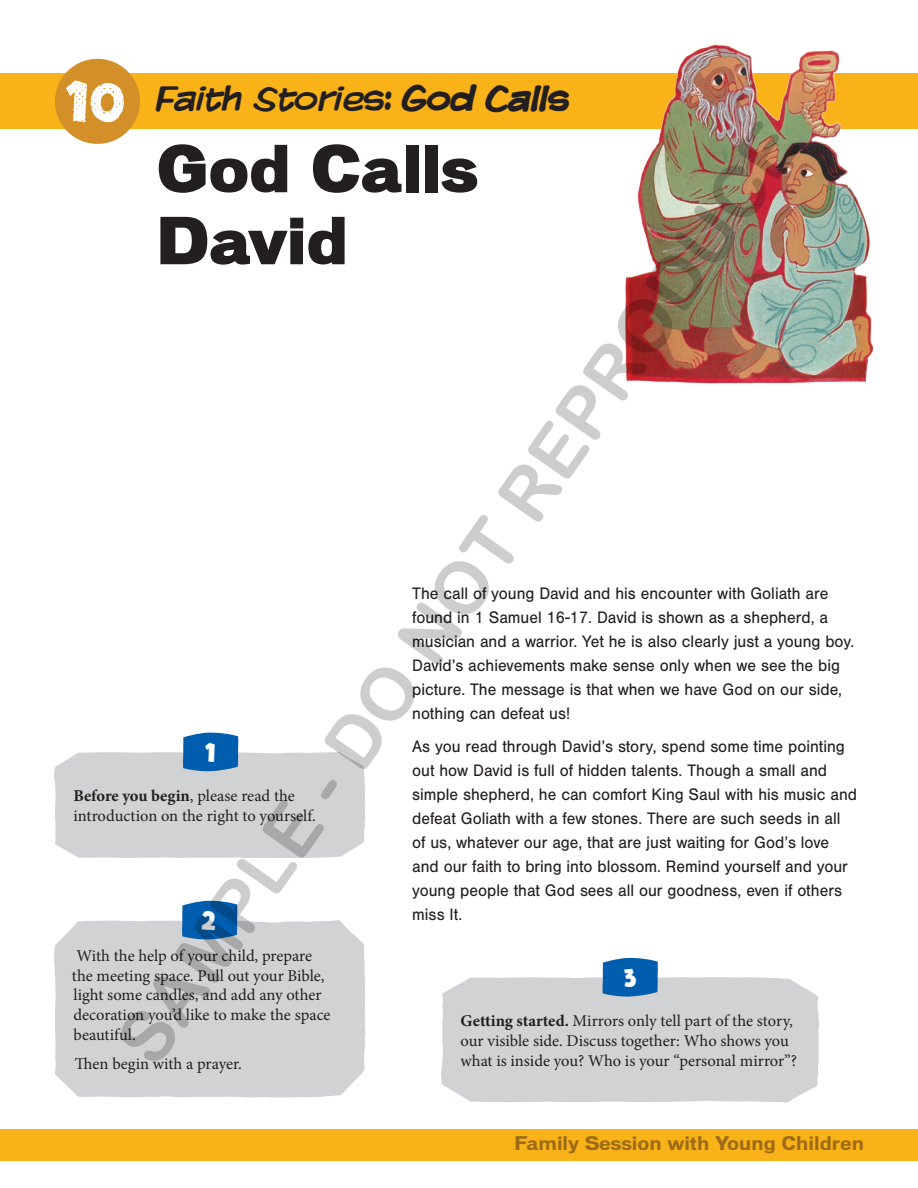
<style>
.page{position:relative;width:918px;height:1188px;background:#fff}
.page>*{position:absolute;margin:0;border:0;box-sizing:border-box;transform-origin:0 0}
.t1{font:72px "Arial Rounded MT Bold";color:rgb(0 0 0/.2)}
.t2{font:900 60px/72px "Vonnes";color:#231f20}
.t3{font:54px "One Nine Nine Four Halftone";color:#fff}
.t4{font:36px "Komika Display";color:#231f20}
.t5{font:24px "One Nine Nine Four";color:#fff}
.t6{font:700 18px "Vonnes";color:#9e6c18}
.t7{font:17.25px/24px "Nimbus San";color:#231f20;scale:.95 1}
.t8{font:16.5px/19.8px "Minion Pro";letter-spacing:-.005em;color:#231f20}
.s1{font-weight:700}
</style>
<div class="page">
<div style="left:441px;top:977px;width:378px;height:126px;background:#d1d2d4"></div>
<svg style="left:603px;top:958px;width:55px;height:39px;background:#1468b2"></svg>
<div style="left:0;top:74px;width:918px;height:55px;background:#f9b217"></div>
<div style="left:0;top:1130px;width:918px;height:31px;background:#f9b217"></div>
<img style="left:619px;top:44px;width:259px;height:340px">
<svg style="left:54px;top:733px;width:312px;height:125px"></svg>
<div style="left:54px;top:920px;width:312px;height:178px;background:#d1d2d4"></div>
<svg style="left:182px;top:901px;width:55px;height:38px;background:#1066b1"></svg>
<div style="left:55px;top:59px;width:85px;height:85px;background:#d49028;border-radius:50%"></div>
<h3 class="t3" style="left:66px;top:66px;width:62px">10</h3>
<h3 class="t4" style="left:157px;top:77px;width:414px">Faith Stories: <span class="s1">God Calls</span></h3>
<h1 class="t1" style="left:100px;top:1031px;width:1130px;rotate:-55deg">SAMPLE - DO NOT REPRODUCE</h1>
<h2 class="t2" style="left:157px;top:133px;width:322px">God Calls<br>David</h2>
<p class="t7" style="left:412px;top:582px;width:467px">The call of young David and his encounter with Goliath are found in 1 Samuel 16-17. David is shown as a shepherd, a musician and a warrior. Yet he is also clearly just a young boy.<br>David’s achievements make sense only when we see the big picture. The message is that when we have God on our side, nothing can defeat us!</p>
<p class="t7" style="left:412px;top:735px;width:470px">As you read through David’s story, spend some time pointing out how David is full of hidden talents. Though a small and simple shepherd, he can comfort King Saul with his music and defeat Goliath with a few stones. There are such seeds in all of us, whatever our age, that are just waiting for God’s love and our faith to bring into blossom. Remind yourself and your young people that God sees all our goodness, even if others miss It.</p>
<h3 class="t5" style="left:205px;top:736px;width:11px">1</h3>
<p class="t8" style="left:74px;top:786px;width:244px"><span class="s1">Before you begin</span>, please read the introduction on the right to yourself.</p>
<h3 class="t5" style="left:202px;top:904px;width:15px">2</h3>
<p class="t8" style="left:72px;top:946px;width:260px">With the help of your child, prepare the meeting space. Pull out your Bible, light some candles, and add any other decoration you’d like to make the space beautiful.</p>
<p class="t8" style="left:75px;top:1054px;width:168px">Then begin with a prayer.</p>
<h3 class="t5" style="left:623px;top:961px;width:15px">3</h3>
<p class="t8" style="left:460px;top:1011px;width:338px"><span class="s1">Getting started.</span> Mirrors only tell part of the story, our visible side. Discuss together: Who shows you what is inside you? Who is your “personal mirror”?</p>
<p class="t6" style="left:514px;top:1133px;width:351px">Family Session with Young Children</p>
</div>
